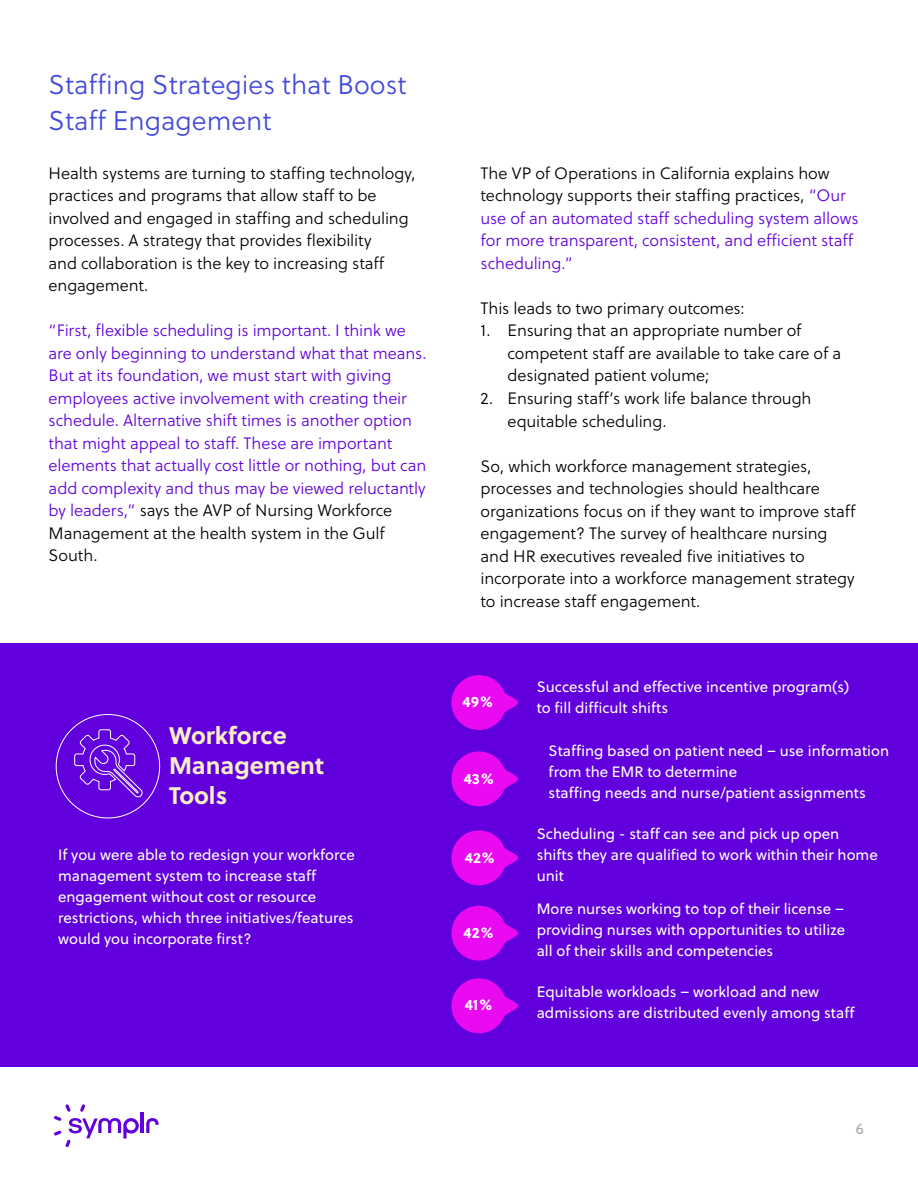
<style>
.page{position:relative;width:918px;height:1188px;background:#fff}
.page>*{position:absolute;margin:0;border:0;box-sizing:border-box;transform-origin:0 0}
.t1{font:27px/36px "Soleil Lt";color:#424adc}
.t2{font:700 24px/30px "Soleil";color:#f9eec7}
.t3{font:16.5px/22.5px "Soleil Lt";letter-spacing:-.005em;color:#000}
.t4{font:16.5px/22.5px "Soleil Lt";letter-spacing:-.005em;color:#6100dc}
.t5{font:15px/21px "Soleil";color:#fff}
.t6{font:700 15px "Soleil";color:#fff}
.t7{font:15px "Soleil";color:#a8a8a8}
.s1{color:#000}
</style>
<div class="page">
<div style="left:0;top:644px;width:918px;height:423px;background:#6100dc"></div>
<svg style="left:74px;top:729px;width:70px;height:69px"></svg>
<svg style="left:451px;top:675px;width:67px;height:55px"></svg>
<svg style="left:451px;top:751px;width:67px;height:55px"></svg>
<svg style="left:451px;top:830px;width:67px;height:55px"></svg>
<svg style="left:451px;top:906px;width:67px;height:55px"></svg>
<svg style="left:451px;top:978px;width:67px;height:55px"></svg>
<hr style="left:141px;top:1113px;width:3px;height:20px;background:#6100dc">
<svg style="left:146px;top:1118px;width:13px;height:15px"></svg>
<svg style="left:54px;top:1104px;width:85px;height:43px"></svg>
<h1 class="t1" style="left:49px;top:67px;width:360px">Staffing Strategies that Boost<br>Staff Engagement</h1>
<p class="t3" style="left:49px;top:162px;width:369px">Health systems are turning to staffing technology, practices and programs that allow staff to be involved and engaged in staffing and scheduling processes. A strategy that provides flexibility<br>and collaboration is the key to increasing staff engagement.</p>
<p class="t4" style="left:49px;top:320px;width:379px">“First, flexible scheduling is important. I think we are only beginning to understand what that means.<br>But at its foundation, we must start with giving employees active involvement with creating their schedule. Alternative shift times is another option that might appeal to staff. These are important elements that actually cost little or nothing, but can add complexity and thus may be viewed reluctantly by leaders,” <span class="s1">says the AVP of Nursing Workforce Management at the health system in the Gulf South.</span></p>
<h2 class="t2" style="left:169px;top:721px;width:157px">Workforce<br>Management<br>Tools</h2>
<p class="t5" style="left:58px;top:844px;width:298px">If you were able to redesign your workforce management system to increase staff engagement without cost or resource restrictions, which three initiatives/features would you incorporate first?</p>
<p class="t4" style="left:481px;top:163px;width:379px"><span class="s1">The VP of Operations in California explains how technology supports their staffing practices,</span> “Our use of an automated staff scheduling system allows for more transparent, consistent, and efficient staff scheduling.”</p>
<p class="t3" style="left:481px;top:298px;width:266px">This leads to two primary outcomes:</p>
<p class="t3" style="left:508px;top:320px;width:335px;text-indent:-27px">1. Ensuring that an appropriate number of competent staff are available to take care of a designated patient volume;</p>
<p class="t3" style="left:508px;top:388px;width:305px;text-indent:-27px">2. Ensuring staff’s work life balance through equitable scheduling.</p>
<p class="t3" style="left:481px;top:455px;width:377px">So, which workforce management strategies, processes and technologies should healthcare organizations focus on if they want to improve staff engagement? The survey of healthcare nursing and HR executives revealed five initiatives to incorporate into a workforce management strategy to increase staff engagement.</p>
<p class="t6" style="left:462px;top:692px;width:32px">49%</p>
<p class="t6" style="left:464px;top:769px;width:32px">43%</p>
<p class="t6" style="left:465px;top:848px;width:32px">42%</p>
<p class="t6" style="left:463px;top:923px;width:32px">42%</p>
<p class="t6" style="left:465px;top:995px;width:29px">41%</p>
<p class="t5" style="left:537px;top:677px;width:314px">Successful and effective incentive program(s) to fill difficult shifts</p>
<p class="t5" style="left:549px;top:741px;width:342px">Staffing based on patient need – use information from the EMR to determine<br>staffing needs and nurse/patient assignments</p>
<p class="t5" style="left:537px;top:824px;width:343px">Scheduling - staff can see and pick up open shifts they are qualified to work within their home unit</p>
<p class="t5" style="left:537px;top:899px;width:310px;text-align:justify">More nurses working to top of their license – providing nurses with opportunities to utilize all of their skills and competencies</p>
<p class="t5" style="left:537px;top:981px;width:320px">Equitable workloads – workload and new admissions are distributed evenly among staff</p>
<p class="t7" style="left:856px;top:1119px;width:10px">6</p>
</div>
